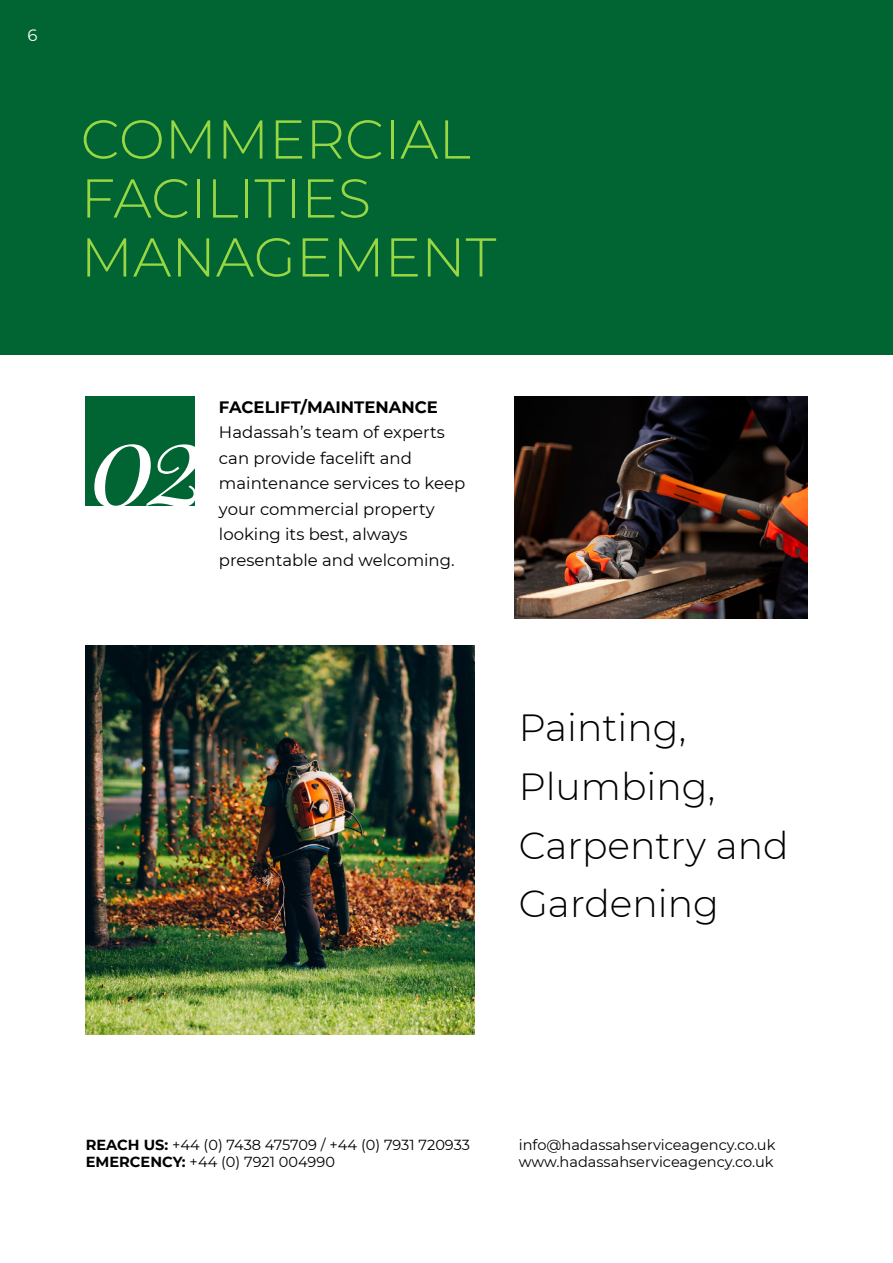
<style>
.page{position:relative;width:893px;height:1263px;background:#fff}
.page>*{position:absolute;margin:0;border:0;box-sizing:border-box;transform-origin:0 0}
.t1{font:italic 117px "Playfair Display SC";color:#fff}
.t2{font:300 54.6px/58.9px "Montserrat";color:#98d643}
.t3{font:300 37.8px/58.8px "Montserrat";color:#000}
.t4{font:16.5px/25.5px "Montserrat";color:#000}
.t5{font:700 16.5px "Montserrat";color:#000}
.t6{font:16.5px "Montserrat";color:#fff}
.t7{font:14.55px/17.4px "Montserrat";color:#000}
.s1{font-weight:700}
</style>
<div class="page">
<div style="left:0;top:0;width:893px;height:355px;background:#006533"></div>
<div style="left:86px;top:397px;width:109px;height:109px;background:#006533"></div>
<img style="left:85px;top:646px;width:389px;height:388px">
<img style="left:514px;top:397px;width:294px;height:222px">
<p class="t6" style="left:28px;top:24px;width:12px">6</p>
<h2 class="t2" style="left:81px;top:108px;width:417px">COMMERCIAL<br>FACILITIES<br>MANAGEMENT</h2>
<h1 class="t1" style="left:91px;top:371px;width:118px">02</h1>
<p class="t5" style="left:219px;top:395px;width:220px">FACELIFT/MAINTENANCE</p>
<p class="t4" style="left:219px;top:419px;width:248px">Hadassah’s team of experts can provide facelift and maintenance services to keep your commercial property looking its best, always presentable and welcoming.</p>
<h3 class="t3" style="left:519px;top:697px;width:271px">Painting,<br>Plumbing,<br>Carpentry and<br>Gardening</h3>
<p class="t7" style="left:86px;top:1135px;width:386px"><span class="s1">REACH US:</span> +44 (0) 7438 475709 / +44 (0) 7931 720933<br><span class="s1">EMERCENCY:</span> +44 (0) 7921 004990</p>
<p class="t7" style="left:519px;top:1135px;width:258px">info@hadassahserviceagency.co.uk www.hadassahserviceagency.co.uk</p>
</div>
